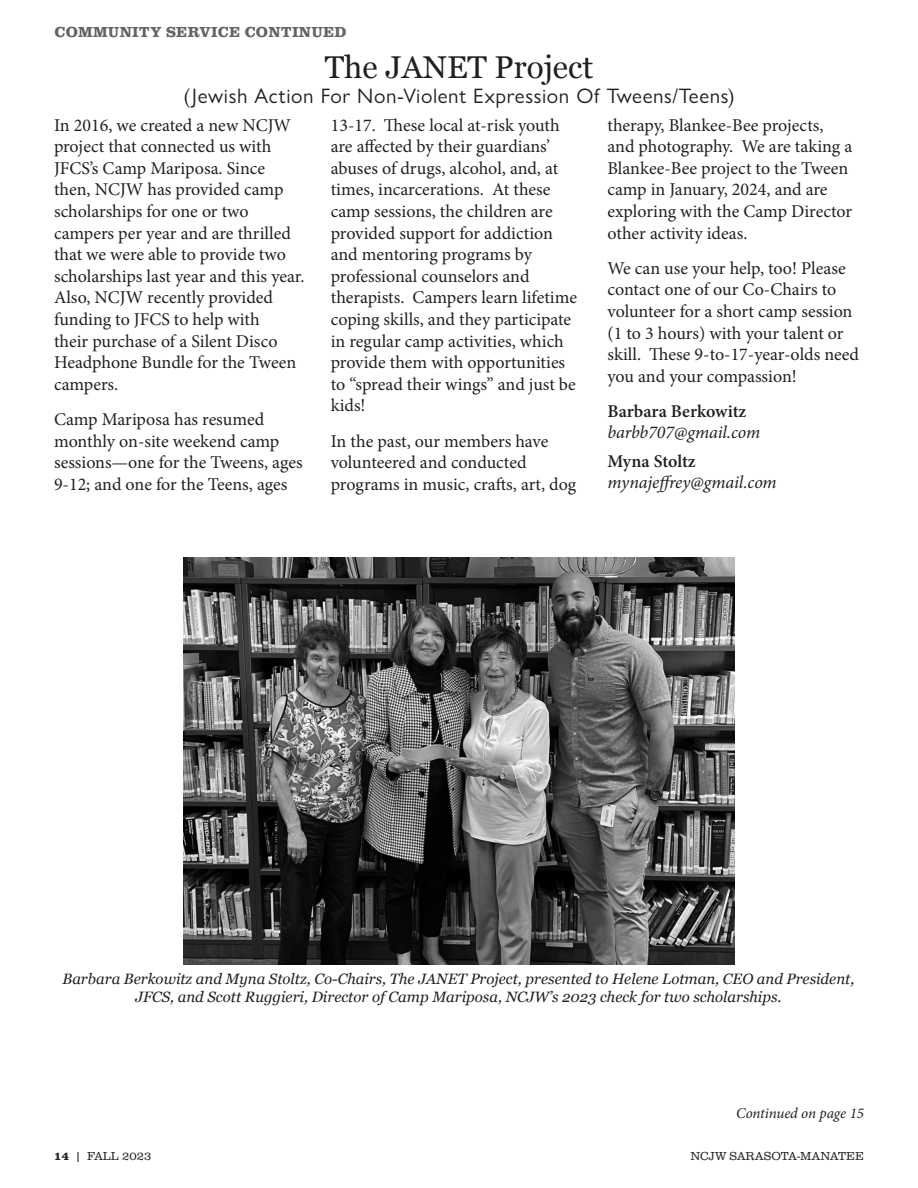
<style>
.page{position:relative;width:918px;height:1188px;background:#fff}
.page>*{position:absolute;margin:0;border:0;box-sizing:border-box;transform-origin:0 0}
.t1{font:31.5px "Georgia";color:#231f20}
.t2{font:21px "Gill Sans Nova";letter-spacing:.03em;color:#231f20}
.Normal__Web{font:18px/21.6px "Minion Pro";letter-spacing:-.005em;color:#231f20}
.Normal__Web-2{font:italic 18px "Minion Pro";letter-spacing:-.005em;color:#231f20}
.Normal__Web-3{font:600 18px "Minion Pro";color:#231f20}
.Normal__Web-4{font:italic 15px/18px "Georgia";color:#231f20;text-align:center}
.t3{font:700 15px "Clarendon URW";letter-spacing:.02em;color:#636366}
.t4{font:italic 15px "Minion Pro";letter-spacing:-.01em;color:#231f20}
.t5{font:300 12px "Clarendon URW";color:#231f20}
.s1{font-weight:700}
</style>
<div class="page">
<img style="left:184px;top:558px;width:550px;height:406px">
<p class="t3" style="left:54px;top:21px;width:294px">COMMUNITY SERVICE CONTINUED</p>
<p class="t1" style="left:325px;top:44px;width:270px">The JANET Project</p>
<p class="t2" style="left:183px;top:83px;width:553px">(Jewish Action For Non-Violent Expression Of Tweens/Teens)</p>
<p class="Normal__Web" style="left:331px;top:114px;width:248px">13-17. These local at-risk youth are affected by their guardians’ abuses of drugs, alcohol, and, at times, incarcerations. At these camp sessions, the children are provided support for addiction and mentoring programs by professional counselors and therapists. Campers learn lifetime coping skills, and they participate in regular camp activities, which provide them with opportunities to “spread their wings” and just be kids!</p>
<p class="Normal__Web" style="left:331px;top:430px;width:247px">In the past, our members have volunteered and conducted programs in music, crafts, art, dog</p>
<p class="Normal__Web" style="left:54px;top:114px;width:252px">In 2016, we created a new NCJW project that connected us with<br>JFCS’s Camp Mariposa. Since then, NCJW has provided camp scholarships for one or two campers per year and are thrilled that we were able to provide two scholarships last year and this year.<br>Also, NCJW recently provided funding to JFCS to help with<br>their purchase of a Silent Disco<br>Headphone Bundle for the Tween campers.</p>
<p class="Normal__Web" style="left:54px;top:408px;width:250px">Camp Mariposa has resumed monthly on-site weekend camp sessions—one for the Tweens, ages<br>9-12; and one for the Teens, ages</p>
<p class="Normal__Web" style="left:608px;top:114px;width:246px">therapy, Blankee-Bee projects, and photography. We are taking a<br>Blankee-Bee project to the Tween camp in January, 2024, and are exploring with the Camp Director other activity ideas.</p>
<p class="Normal__Web" style="left:608px;top:257px;width:253px">We can use your help, too! Please contact one of our Co-Chairs to volunteer for a short camp session (1 to 3 hours) with your talent or skill. These 9-to-17-year-olds need you and your compassion!</p>
<p class="Normal__Web-3" style="left:608px;top:399px;width:140px">Barbara Berkowitz</p>
<p class="Normal__Web-2" style="left:608px;top:420px;width:154px">barbb707@gmail.com</p>
<p class="Normal__Web-3" style="left:608px;top:449px;width:90px">Myna Stoltz</p>
<p class="Normal__Web-2" style="left:608px;top:470px;width:171px">mynajeffrey@gmail.com</p>
<p class="Normal__Web-4" style="left:63px;top:969px;width:793px">Barbara Berkowitz and Myna Stoltz, Co-Chairs, The JANET Project, presented to Helene Lotman, CEO and President,<br>JFCS, and Scott Ruggieri, Director of Camp Mariposa, NCJW’s 2023 check for two scholarships.</p>
<p class="t4" style="left:736px;top:1103px;width:129px">Continued on page 15</p>
<p class="t5" style="left:54px;top:1148px;width:99px"><span class="s1">14</span> | FALL 2023</p>
<p class="t5" style="left:690px;top:1148px;width:175px">NCJW SARASOTA-MANATEE</p>
</div>
